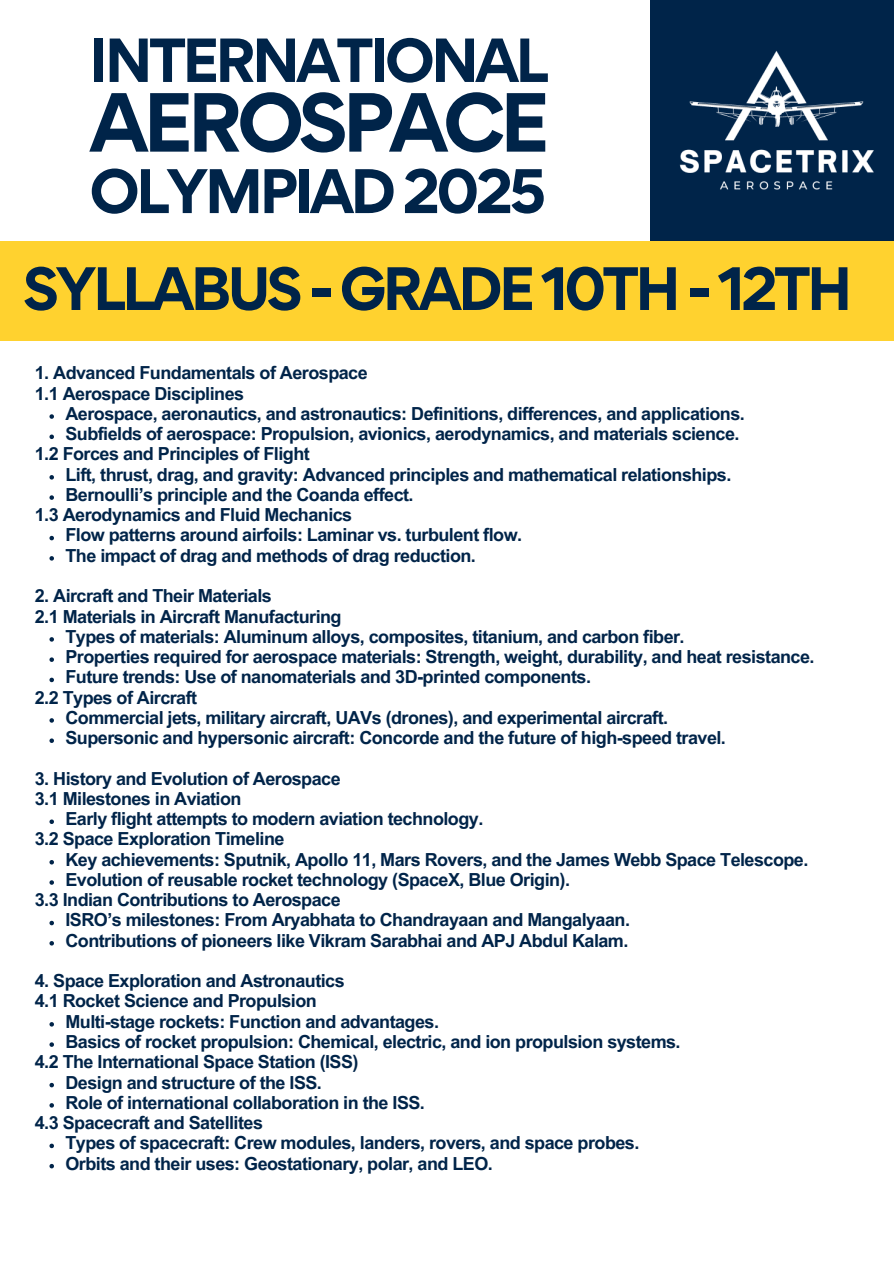
<style>
.page{position:relative;width:894px;height:1264px;background:#fff}
.page>*{position:absolute;margin:0;border:0;box-sizing:border-box;transform-origin:0 0}
.t1{font:700 74.7px "Gordita";letter-spacing:-.07em;color:#002449}
.t2{font:700 56.1px "Gordita";letter-spacing:-.07em;color:#002449}
.t3{font:700 55.5px "Gordita";letter-spacing:-.07em;color:#002449}
.t4{font:700 54.6px "Gordita";letter-spacing:-.07em;color:#002449}
.t5{font:700 18px/20.2px "Arial MT Pro";letter-spacing:-.03em;color:#002449}
</style>
<div class="page">
<div style="left:0;top:241px;width:893px;height:100px;background:#ffd22f"></div>
<img style="left:650px;top:0;width:243px;height:241px">
<svg style="left:49px;top:414px;width:5px;height:5px"></svg>
<svg style="left:49px;top:434px;width:5px;height:5px"></svg>
<svg style="left:49px;top:475px;width:5px;height:4px"></svg>
<svg style="left:49px;top:495px;width:5px;height:5px"></svg>
<svg style="left:49px;top:536px;width:5px;height:4px"></svg>
<svg style="left:49px;top:556px;width:5px;height:4px"></svg>
<svg style="left:49px;top:637px;width:5px;height:4px"></svg>
<svg style="left:49px;top:657px;width:5px;height:5px"></svg>
<svg style="left:49px;top:677px;width:5px;height:5px"></svg>
<svg style="left:49px;top:718px;width:5px;height:4px"></svg>
<svg style="left:49px;top:738px;width:5px;height:5px"></svg>
<svg style="left:49px;top:819px;width:5px;height:5px"></svg>
<svg style="left:49px;top:860px;width:5px;height:4px"></svg>
<svg style="left:49px;top:880px;width:5px;height:4px"></svg>
<svg style="left:49px;top:920px;width:5px;height:5px"></svg>
<svg style="left:49px;top:941px;width:5px;height:4px"></svg>
<svg style="left:49px;top:1022px;width:5px;height:4px"></svg>
<svg style="left:49px;top:1042px;width:5px;height:4px"></svg>
<svg style="left:49px;top:1082px;width:5px;height:5px"></svg>
<svg style="left:49px;top:1103px;width:5px;height:4px"></svg>
<svg style="left:49px;top:1143px;width:5px;height:5px"></svg>
<svg style="left:49px;top:1163px;width:5px;height:5px"></svg>
<p class="t3" style="left:89px;top:23px;width:461px">INTERNATIONAL</p>
<h2 class="t1" style="left:89px;top:72px;width:461px">AEROSPACE</h2>
<h3 class="t2" style="left:89px;top:153px;width:458px">OLYMPIAD 2025</h3>
<p class="t4" style="left:23px;top:252px;width:830px">SYLLABUS - GRADE 10TH - 12TH</p>
<h1 class="t5" style="left:35px;top:365px;width:334px">1. Advanced Fundamentals of Aerospace<br>1.1 Aerospace Disciplines</h1>
<h2 class="t5" style="left:65px;top:406px;width:680px">Aerospace, aeronautics, and astronautics: Definitions, differences, and applications.</h2>
<h2 class="t5" style="left:65px;top:426px;width:675px">Subfields of aerospace: Propulsion, avionics, aerodynamics, and materials science.</h2>
<h3 class="t5" style="left:35px;top:446px;width:276px">1.2 Forces and Principles of Flight</h3>
<p class="t5" style="left:65px;top:466px;width:667px">Lift, thrust, drag, and gravity: Advanced principles and mathematical relationships.</p>
<p class="t5" style="left:65px;top:487px;width:349px">Bernoulli’s principle and the Coanda effect.</p>
<h3 class="t5" style="left:35px;top:507px;width:319px">1.3 Aerodynamics and Fluid Mechanics</h3>
<p class="t5" style="left:65px;top:527px;width:458px">Flow patterns around airfoils: Laminar vs. turbulent flow.</p>
<p class="t5" style="left:65px;top:547px;width:412px">The impact of drag and methods of drag reduction.</p>
<h3 class="t5" style="left:35px;top:588px;width:308px">2. Aircraft and Their Materials<br>2.1 Materials in Aircraft Manufacturing</h3>
<p class="t5" style="left:65px;top:628px;width:620px">Types of materials: Aluminum alloys, composites, titanium, and carbon fiber.</p>
<p class="t5" style="left:65px;top:649px;width:750px">Properties required for aerospace materials: Strength, weight, durability, and heat resistance.</p>
<h3 class="t5" style="left:65px;top:669px;width:527px">Future trends: Use of nanomaterials and 3D-printed components.</h3>
<p class="t5" style="left:35px;top:689px;width:164px">2.2 Types of Aircraft</p>
<p class="t5" style="left:65px;top:709px;width:604px">Commercial jets, military aircraft, UAVs (drones), and experimental aircraft.</p>
<p class="t5" style="left:65px;top:730px;width:661px">Supersonic and hypersonic aircraft: Concorde and the future of high-speed travel.</p>
<h3 class="t5" style="left:35px;top:770px;width:307px">3. History and Evolution of Aerospace<br>3.1 Milestones in Aviation</h3>
<p class="t5" style="left:65px;top:811px;width:419px">Early flight attempts to modern aviation technology.</p>
<p class="t5" style="left:35px;top:831px;width:251px">3.2 Space Exploration Timeline</p>
<h3 class="t5" style="left:65px;top:851px;width:744px">Key achievements: Sputnik, Apollo 11, Mars Rovers, and the James Webb Space Telescope.</h3>
<p class="t5" style="left:65px;top:871px;width:506px">Evolution of reusable rocket technology (SpaceX, Blue Origin).</p>
<h3 class="t5" style="left:35px;top:892px;width:307px">3.3 Indian Contributions to Aerospace</h3>
<p class="t5" style="left:65px;top:912px;width:566px">ISRO’s milestones: From Aryabhata to Chandrayaan and Mangalyaan.</p>
<p class="t5" style="left:65px;top:932px;width:564px">Contributions of pioneers like Vikram Sarabhai and APJ Abdul Kalam.</p>
<h3 class="t5" style="left:35px;top:973px;width:311px">4. Space Exploration and Astronautics<br>4.1 Rocket Science and Propulsion</h3>
<p class="t5" style="left:65px;top:1013px;width:375px">Multi-stage rockets: Function and advantages.</p>
<p class="t5" style="left:65px;top:1033px;width:616px">Basics of rocket propulsion: Chemical, electric, and ion propulsion systems.</p>
<h3 class="t5" style="left:35px;top:1054px;width:325px">4.2 The International Space Station (ISS)</h3>
<p class="t5" style="left:65px;top:1074px;width:258px">Design and structure of the ISS.</p>
<p class="t5" style="left:65px;top:1094px;width:361px">Role of international collaboration in the ISS.</p>
<h3 class="t5" style="left:35px;top:1114px;width:229px">4.3 Spacecraft and Satellites</h3>
<p class="t5" style="left:65px;top:1135px;width:575px">Types of spacecraft: Crew modules, landers, rovers, and space probes.</p>
<p class="t5" style="left:65px;top:1155px;width:429px">Orbits and their uses: Geostationary, polar, and LEO.</p>
</div>
